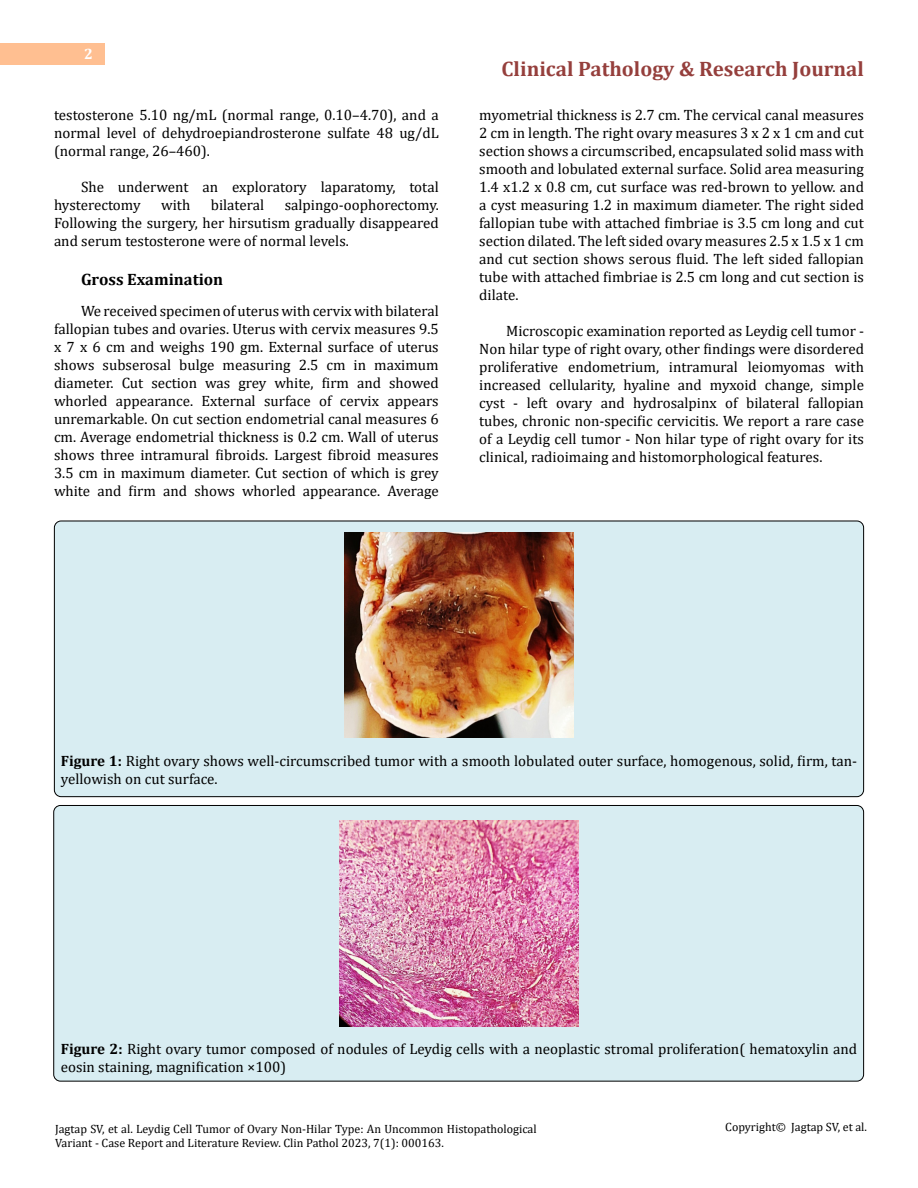
<style>
.page{position:relative;width:918px;height:1188px;background:#fff}
.page>*{position:absolute;margin:0;border:0;box-sizing:border-box;transform-origin:0 0}
.t1{font:700 21px "Cambria";color:#953f3c}
.t2{font:700 16.5px "Cambria";color:#000}
.t3{font:15px/18px "Cambria";color:#000;text-align:justify}
.t4{font:700 15px "Cambria";color:#fff}
.t5{font:12px/14.4px "Cambria";color:#000}
.s1{font-weight:700}
</style>
<div class="page">
<div style="left:0;top:43px;width:105px;height:21px;background:#ffbf91"></div>
<div style="left:54px;top:805px;width:810px;height:276px;background:#d8edf2;border-radius:7px"></div>
<div style="left:54px;top:521px;width:810px;height:276px;background:#d8edf2;border-radius:7px"></div>
<img style="left:344px;top:532px;width:230px;height:206px">
<img style="left:339px;top:820px;width:240px;height:206px">
<p class="t4" style="left:84px;top:44px;width:10px">2</p>
<p class="t3" style="left:54px;top:105px;width:386px">testosterone 5.10 ng/mL (normal range, 0.10–4.70), and a normal level of dehydroepiandrosterone sulfate 48 ug/dL (normal range, 26–460).</p>
<p class="t3" style="left:54px;top:177px;width:386px;text-indent:27px">She underwent an exploratory laparatomy, total hysterectomy</p>
<p class="t3" style="left:54px;top:195px;width:386px;text-indent:231px">salpingo-oophorectomy.<br>Following the surgery, her hirsutism gradually disappeared and serum testosterone were of normal levels.</p>
<p class="t2" style="left:81px;top:267px;width:144px">Gross Examination</p>
<p class="t3" style="left:54px;top:302px;width:386px;text-indent:27px">We received specimen of uterus with cervix with bilateral fallopian tubes and ovaries. Uterus with cervix measures 9.5 x 7 x 6 cm and weighs 190 gm. External surface of uterus shows subserosal bulge measuring 2.5 cm in maximum diameter. Cut section was grey white, firm and showed whorled appearance. External surface of cervix appears unremarkable. On cut section endometrial canal measures 6 cm. Average endometrial thickness is 0.2 cm. Wall of uterus shows three intramural fibroids. Largest fibroid measures 3.5 cm in maximum diameter. Cut section of which is grey white and firm and shows whorled appearance. Average</p>
<p class="t3" style="left:161px;top:195px;width:31px">with</p>
<p class="t3" style="left:211px;top:195px;width:55px">bilateral</p>
<h1 class="t1" style="left:502px;top:54px;width:364px">Clinical Pathology &amp; Research Journal</h1>
<p class="t3" style="left:479px;top:105px;width:386px">myometrial thickness is 2.7 cm. The cervical canal measures 2 cm in length. The right ovary measures 3 x 2 x 1 cm and cut section shows a circumscribed, encapsulated solid mass with smooth and lobulated external surface. Solid area measuring 1.4 x1.2 x 0.8 cm, cut surface was red-brown to yellow. and a cyst measuring 1.2 in maximum diameter. The right sided fallopian tube with attached fimbriae is 3.5 cm long and cut section dilated. The left sided ovary measures 2.5 x 1.5 x 1 cm and cut section shows serous fluid. The left sided fallopian tube with attached fimbriae is 2.5 cm long and cut section is dilate.</p>
<p class="t3" style="left:479px;top:321px;width:386px;text-indent:27px">Microscopic examination reported as Leydig cell tumor - Non hilar type of right ovary, other findings were disordered proliferative endometrium, intramural leiomyomas with increased cellularity, hyaline and myxoid change, simple cyst - left ovary and hydrosalpinx of bilateral fallopian tubes, chronic non-specific cervicitis. We report a rare case of a Leydig cell tumor - Non hilar type of right ovary for its clinical, radioimaing and histomorphological features.</p>
<p class="t3" style="left:61px;top:752px;width:798px"><span class="s1">Figure 1:</span> Right ovary shows well-circumscribed tumor with a smooth lobulated outer surface, homogenous, solid, firm, tan&shy;yellowish on cut surface.</p>
<p class="t3" style="left:61px;top:1040px;width:798px"><span class="s1">Figure 2:</span> Right ovary tumor composed of nodules of Leydig cells with a neoplastic stromal proliferation( hematoxylin and eosin staining, magnification ×100)</p>
<p class="t5" style="left:55px;top:1121px;width:483px">Jagtap SV, et al. Leydig Cell Tumor of Ovary Non-Hilar Type: An Uncommon Histopathological<br>Variant - Case Report and Literature Review. Clin Pathol 2023, 7(1): 000163.</p>
<p class="t5" style="left:725px;top:1119px;width:143px">Copyright© Jagtap SV, et al.</p>
</div>
